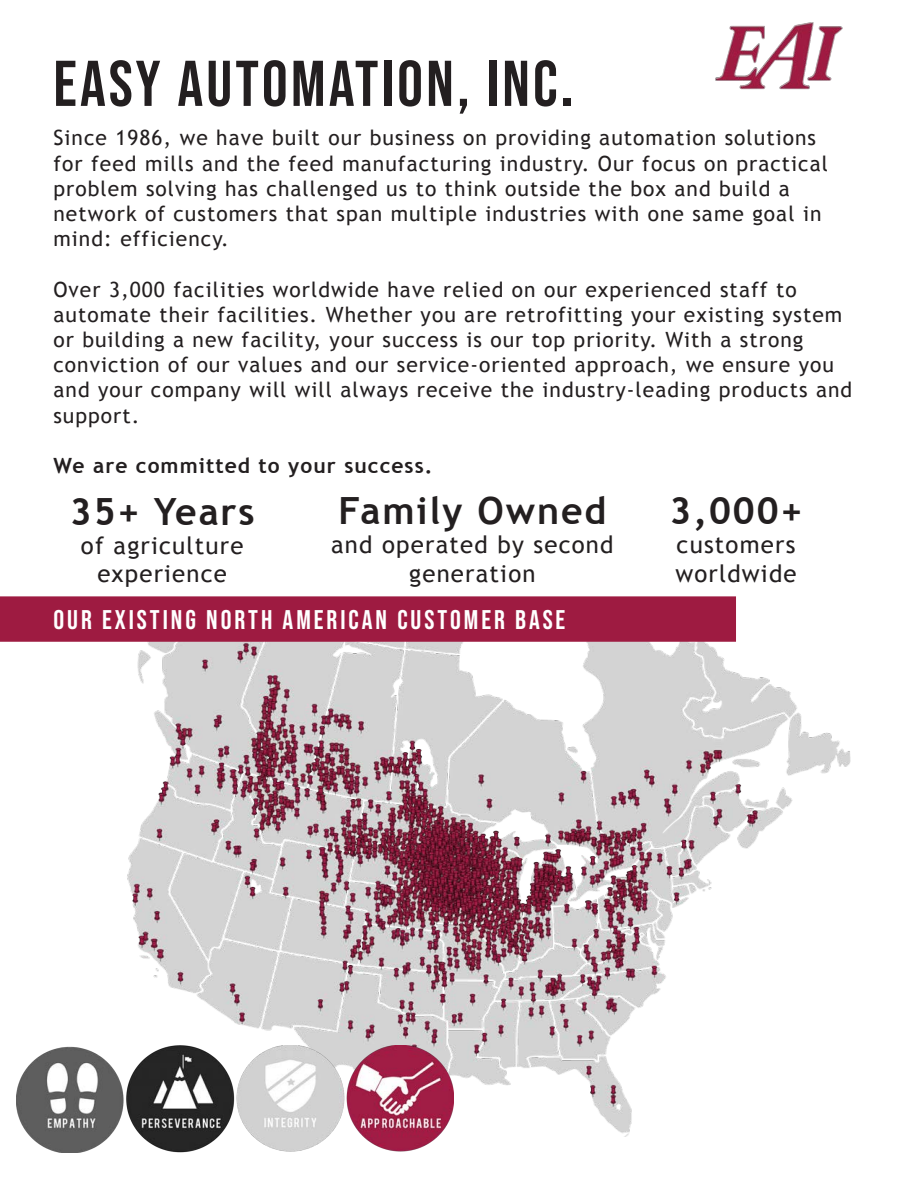
<style>
.page{position:relative;width:918px;height:1188px;background:#fff}
.page>*{position:absolute;margin:0;border:0;box-sizing:border-box;transform-origin:0 0}
.t1{font:700 64.5px "Bebas Neue Pro";letter-spacing:.05em;color:#231f20}
.t2{font:700 37.5px "Trebuchet MS";letter-spacing:.05em;color:#231f20}
.t3{font:700 27px "Bebas Neue Pro";letter-spacing:.11em;color:#fff}
.t4{font:24px/28.8px "Trebuchet MS";letter-spacing:.05em;color:#231f20;text-align:center}
.t5{font:21px/25.2px "Trebuchet MS";letter-spacing:.05em;color:#231f20}
.t6{font:700 21px "Trebuchet MS";letter-spacing:.05em;color:#231f20}
</style>
<div class="page">
<img style="left:715px;top:22px;width:128px;height:68px">
<img style="left:127px;top:642px;width:723px;height:494px">
<img style="left:17px;top:1045px;width:437px;height:108px">
<div style="left:0;top:596px;width:736px;height:46px;background:#9e1b41"></div>
<p class="t1" style="left:53px;top:47px;width:522px">EASY AUTOMATION, INC.</p>
<p class="t5" style="left:53px;top:126px;width:776px">Since 1986, we have built our business on providing automation solutions for feed mills and the feed manufacturing industry. Our focus on practical problem solving has challenged us to think outside the box and build a network of customers that span multiple industries with one same goal in mind: efficiency.</p>
<p class="t5" style="left:53px;top:277px;width:800px">Over 3,000 facilities worldwide have relied on our experienced staff to automate their facilities. Whether you are retrofitting your existing system or building a new facility, your success is our top priority. With a strong conviction of our values and our service-oriented approach, we ensure you and your company will will always receive the industry-leading products and support.</p>
<p class="t6" style="left:53px;top:452px;width:381px">We are committed to your success.</p>
<p class="t2" style="left:670px;top:488px;width:135px">3,000+</p>
<p class="t4" style="left:675px;top:530px;width:123px;text-align:left">customers worldwide</p>
<p class="t2" style="left:339px;top:488px;width:269px">Family Owned</p>
<p class="t4" style="left:331px;top:531px;width:284px">and operated by second generation</p>
<p class="t2" style="left:70px;top:488px;width:186px">35+ Years</p>
<p class="t4" style="left:81px;top:531px;width:164px">of agriculture experience</p>
<p class="t3" style="left:53px;top:604px;width:513px">OUR EXISTING NORTH AMERICAN CUSTOMER BASE</p>
</div>
